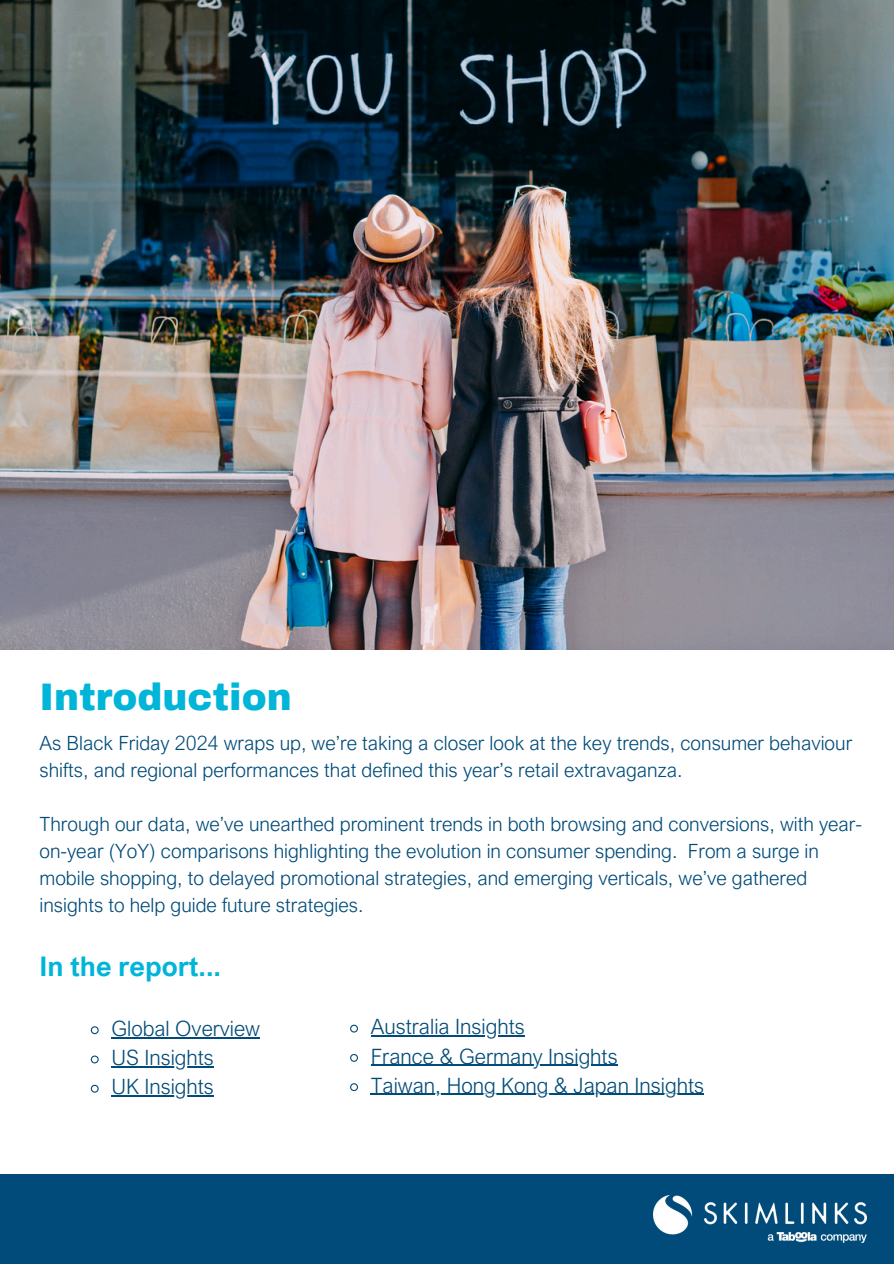
<style>
.page{position:relative;width:894px;height:1264px;background:#fff}
.page>*{position:absolute;margin:0;border:0;box-sizing:border-box;transform-origin:0 0}
.t1{font:900 37.5px "Archivo";color:#01b5d9}
.t2{font:700 27.15px "Arial Nova";color:#01b5d9}
.t3{font:300 21.15px "Arial Nova";color:#004b79}
.t4{font:300 19.65px/27px "Arial Nova";color:#004b79}
</style>
<div class="page">
<img style="left:0;top:0;width:893px;height:649px">
<div style="left:0;top:1174px;width:893px;height:89px;background:#004b79"></div>
<img style="left:653px;top:1195px;width:212px;height:47px">
<svg style="left:90px;top:1026px;width:9px;height:8px"></svg>
<hr style="left:111px;top:1036px;width:149px;height:2px;background:#004b79">
<svg style="left:90px;top:1055px;width:9px;height:9px"></svg>
<hr style="left:111px;top:1066px;width:103px;height:1px;background:#004b79">
<svg style="left:90px;top:1084px;width:9px;height:9px"></svg>
<hr style="left:111px;top:1095px;width:103px;height:1px;background:#004b79">
<svg style="left:350px;top:1024px;width:8px;height:9px"></svg>
<hr style="left:371px;top:1035px;width:153px;height:1px;background:#004b79">
<svg style="left:350px;top:1054px;width:8px;height:8px"></svg>
<hr style="left:371px;top:1064px;width:246px;height:1px;background:#004b79">
<svg style="left:350px;top:1083px;width:8px;height:8px"></svg>
<hr style="left:371px;top:1093px;width:333px;height:1px;background:#004b79">
<p class="t1" style="left:40px;top:677px;width:254px">Introduction</p>
<p class="t4" style="left:40px;top:729px;width:814px">As Black Friday 2024 wraps up, we’re taking a closer look at the key trends, consumer behaviour shifts, and regional performances that defined this year’s retail extravaganza.</p>
<h1 class="t4" style="left:40px;top:810px;width:823px">Through our data, we’ve unearthed prominent trends in both browsing and conversions, with year&shy;on-year (YoY) comparisons highlighting the evolution in consumer spending. From a surge in mobile shopping, to delayed promotional strategies, and emerging verticals, we’ve gathered insights to help guide future strategies.</h1>
<p class="t2" style="left:40px;top:949px;width:183px">In the report...</p>
<p class="t3" style="left:111px;top:1015px;width:150px">Global Overview</p>
<h2 class="t3" style="left:111px;top:1044px;width:104px">US Insights</h2>
<p class="t3" style="left:111px;top:1073px;width:104px">UK Insights</p>
<p class="t3" style="left:371px;top:1013px;width:155px">Australia Insights</p>
<p class="t3" style="left:371px;top:1042px;width:248px">France &amp; Germany Insights</p>
<p class="t3" style="left:371px;top:1072px;width:334px">Taiwan, Hong Kong &amp; Japan Insights</p>
</div>
